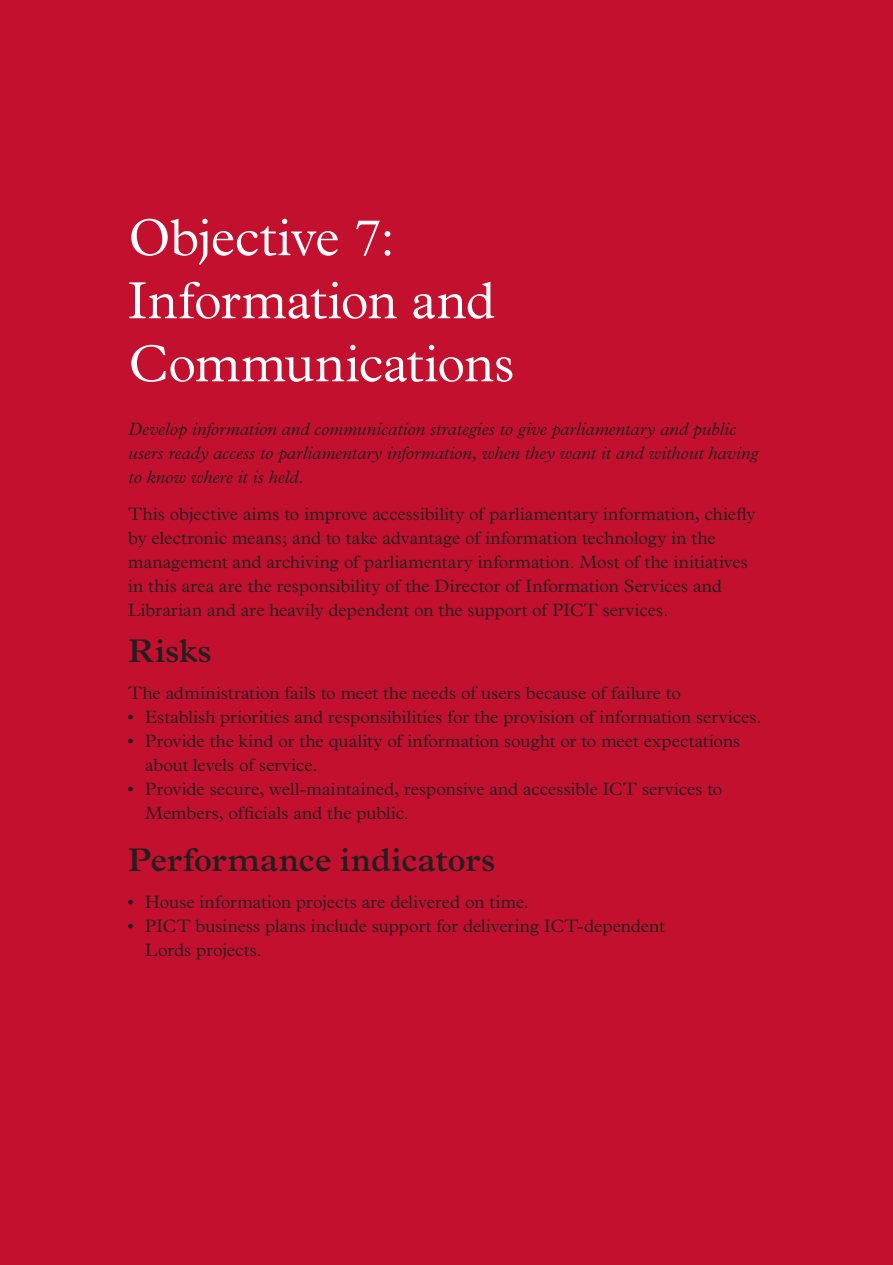
<style>
.page{position:relative;width:893px;height:1265px;background:#fff}
.page>*{position:absolute;margin:0;border:0;box-sizing:border-box;transform-origin:0 0}
.t1{font:300 52.5px/63px "Plantin";letter-spacing:-.01em;color:#fff}
.t2{font:600 33px "Plantin";color:#231f20}
.t3{font:300 18px/24px "Plantin";color:#231f20}
.t4{font:italic 300 18px/24px "Plantin";color:#231f20}
</style>
<div class="page">
<div style="left:0;top:0;width:893px;height:1264px;background:#c3102f"></div>
<h1 class="t1" style="left:128px;top:206px;width:388px">Objective 7:<br>Information and<br>Communications</h1>
<p class="t4" style="left:128px;top:417px;width:631px">Develop information and communication strategies to give parliamentary and public users ready access to parliamentary information, when they want it and without having to know where it is held.</p>
<p class="t3" style="left:128px;top:502px;width:629px">This objective aims to improve accessibility of parliamentary information, chiefly by electronic means; and to take advantage of information technology in the management and archiving of parliamentary information. Most of the initiatives in this area are the responsibility of the Director of Information Services and Librarian and are heavily dependent on the support of PICT services.</p>
<h2 class="t2" style="left:128px;top:631px;width:85px">Risks</h2>
<p class="t3" style="left:128px;top:680px;width:554px">The administration fails to meet the needs of users because of failure to</p>
<p class="t3" style="left:128px;top:704px;width:635px">• Establish priorities and responsibilities for the provision of information services.</p>
<p class="t3" style="left:145px;top:728px;width:597px;text-indent:-17px">• Provide the kind or the quality of information sought or to meet expectations about levels of service.</p>
<p class="t3" style="left:145px;top:776px;width:579px;text-indent:-17px">• Provide secure, well-maintained, responsive and accessible ICT services to<br>Members, officials and the public.</p>
<h2 class="t2" style="left:128px;top:840px;width:369px">Performance indicators</h2>
<p class="t3" style="left:128px;top:890px;width:402px">• House information projects are delivered on time.</p>
<p class="t3" style="left:145px;top:914px;width:521px;text-indent:-17px">• PICT business plans include support for delivering ICT-dependent<br>Lords projects.</p>
</div>
